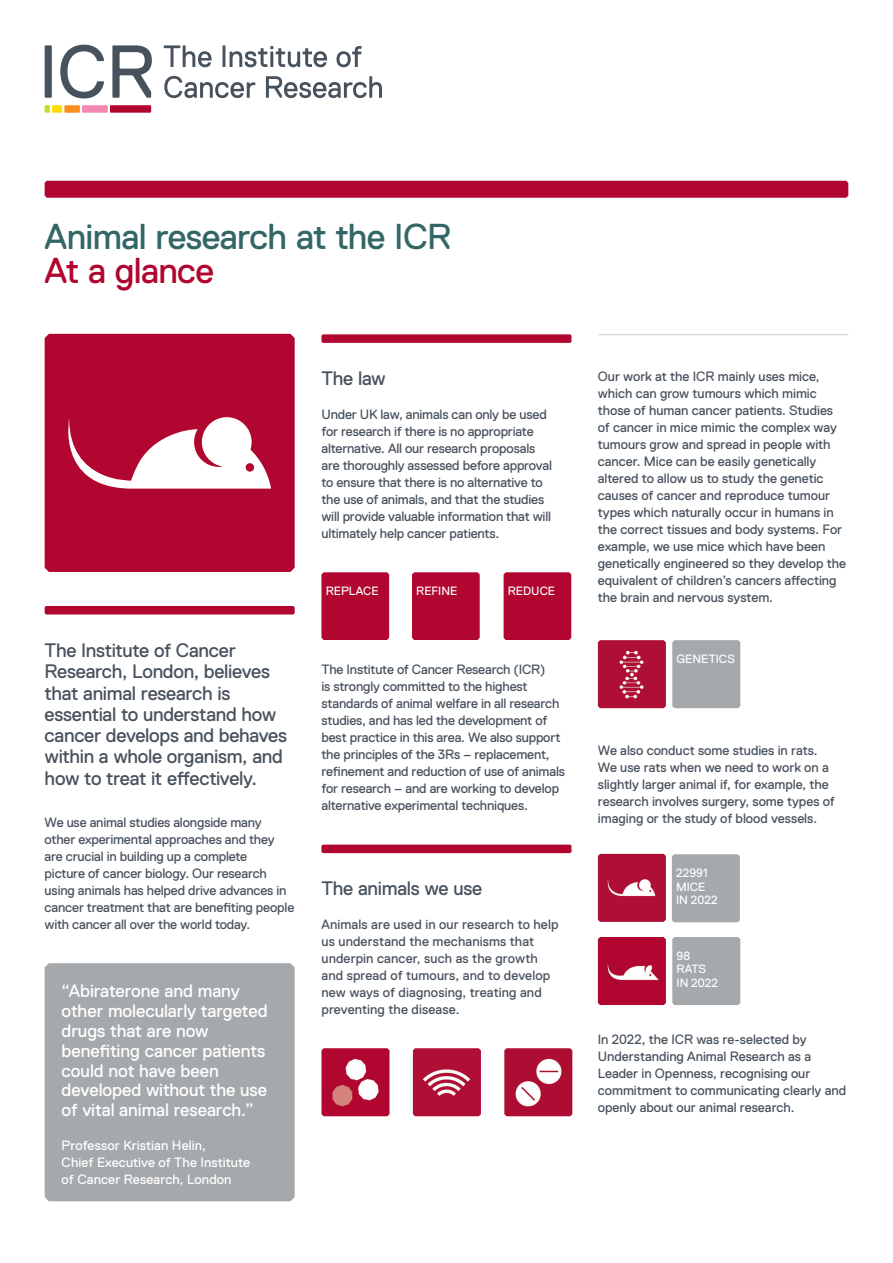
<style>
.page{position:relative;width:893px;height:1263px;background:#fff}
.page>*{position:absolute;margin:0;border:0;box-sizing:border-box;transform-origin:0 0}
.Headline{font:36px/34px "Replica";letter-spacing:-.02em;color:#366}
.Headline-2{font:19.5px/21.3px "Replica";letter-spacing:-.015em;color:#48525d}
.t1{font:18px/19.8px "Replica";letter-spacing:-.005em;color:#fff}
.Headline-3{font:13.5px/17px "Replica";letter-spacing:-.01em;color:#48525d}
.t2{font:13.5px/17px "Replica";letter-spacing:.005em;color:#fff}
.Headline-4{font:12px/13.5px "Replica";color:#fff}
.s1{color:#b00630}
</style>
<div class="page">
<svg style="left:45px;top:45px;width:7px;height:53px"></svg>
<svg style="left:60px;top:45px;width:44px;height:53px"></svg>
<svg style="left:112px;top:45px;width:40px;height:53px"></svg>
<svg style="left:45px;top:105px;width:106px;height:8px"></svg>
<svg style="left:164px;top:45px;width:48px;height:22px"></svg>
<svg style="left:223px;top:45px;width:104px;height:22px"></svg>
<svg style="left:336px;top:46px;width:26px;height:21px"></svg>
<svg style="left:164px;top:76px;width:91px;height:22px"></svg>
<svg style="left:266px;top:76px;width:116px;height:22px"></svg>
<div style="left:45px;top:181px;width:803px;height:17px;background:#b00630"></div>
<div style="left:45px;top:606px;width:250px;height:8px;background:#b00630"></div>
<div style="left:45px;top:334px;width:250px;height:238px;background:#b00630"></div>
<div style="left:45px;top:963px;width:250px;height:238px;background:#a5a9ac"></div>
<svg style="left:56px;top:417px;width:215px;height:72px"></svg>
<svg style="left:321px;top:334px;width:250px;height:9px;background:#b4143b"></svg>
<div style="left:321px;top:572px;width:68px;height:68px;background:#b00630"></div>
<div style="left:412px;top:572px;width:68px;height:68px;background:#b00630"></div>
<div style="left:504px;top:572px;width:67px;height:68px;background:#b00630"></div>
<div style="left:321px;top:845px;width:250px;height:8px;background:#b00630"></div>
<img style="left:321px;top:1048px;width:68px;height:68px">
<img style="left:413px;top:1048px;width:68px;height:68px">
<img style="left:504px;top:1048px;width:68px;height:68px">
<img style="left:598px;top:640px;width:68px;height:68px">
<div style="left:672px;top:640px;width:68px;height:68px;background:#a5a9ac"></div>
<img style="left:598px;top:854px;width:68px;height:68px">
<div style="left:672px;top:854px;width:68px;height:68px;background:#a5a9ac"></div>
<img style="left:598px;top:937px;width:68px;height:68px">
<div style="left:672px;top:937px;width:68px;height:68px;background:#a5a9ac"></div>
<hr style="left:598px;top:334px;width:250px;height:1px;background:#d7dbdf">
<p class="Headline" style="left:45px;top:219px;width:408px">Animal research at the ICR<br><span class="s1">At a glance</span></p>
<p class="Headline-2" style="left:321px;top:367px;width:66px">The law</p>
<p class="Headline-3" style="left:321px;top:406px;width:232px">Under UK law, animals can only be used for research if there is no appropriate alternative. All our research proposals are thoroughly assessed before approval to ensure that there is no alternative to the use of animals, and that the studies will provide valuable information that will ultimately help cancer patients.</p>
<p class="Headline-2" style="left:45px;top:640px;width:244px">The Institute of Cancer<br>Research, London, believes that animal research is essential to understand how cancer develops and behaves within a whole organism, and how to treat it effectively.</p>
<p class="Headline-3" style="left:45px;top:814px;width:251px">We use animal studies alongside many other experimental approaches and they are crucial in building up a complete<br>picture of cancer biology. Our research using animals has helped drive advances in cancer treatment that are benefiting people with cancer all over the world today.</p>
<p class="t1" style="left:62px;top:981px;width:207px">“Abiraterone and many other molecularly targeted drugs that are now benefiting cancer patients could not have been developed without the use of vital animal research.”</p>
<p class="t2" style="left:62px;top:1137px;width:190px">Professor Kristian Helin,<br>Chief Executive of The Institute of Cancer Research, London</p>
<p class="Headline-4" style="left:326px;top:584px;width:54px">REPLACE</p>
<p class="Headline-4" style="left:416px;top:584px;width:43px">REFINE</p>
<p class="Headline-4" style="left:508px;top:584px;width:49px">REDUCE</p>
<p class="Headline-3" style="left:321px;top:661px;width:245px">The Institute of Cancer Research (ICR)<br>is strongly committed to the highest standards of animal welfare in all research studies, and has led the development of best practice in this area. We also support the principles of the 3Rs – replacement, refinement and reduction of use of animals for research – and are working to develop alternative experimental techniques.</p>
<p class="Headline-2" style="left:321px;top:878px;width:162px">The animals we use</p>
<p class="Headline-3" style="left:321px;top:916px;width:239px">Animals are used in our research to help us understand the mechanisms that underpin cancer, such as the growth and spread of tumours, and to develop new ways of diagnosing, treating and preventing the disease.</p>
<p class="Headline-3" style="left:598px;top:367px;width:250px">Our work at the ICR mainly uses mice, which can grow tumours which mimic those of human cancer patients. Studies of cancer in mice mimic the complex way tumours grow and spread in people with cancer. Mice can be easily genetically altered to allow us to study the genetic causes of cancer and reproduce tumour types which naturally occur in humans in the correct tissues and body systems. For example, we use mice which have been genetically engineered so they develop the equivalent of children’s cancers affecting the brain and nervous system.</p>
<p class="Headline-4" style="left:676px;top:652px;width:60px">GENETICS</p>
<p class="Headline-3" style="left:598px;top:742px;width:239px">We also conduct some studies in rats.<br>We use rats when we need to work on a slightly larger animal if, for example, the research involves surgery, some types of imaging or the study of blood vessels.</p>
<p class="Headline-4" style="left:676px;top:866px;width:33px">22991<br>MICE</p>
<p class="Headline-4" style="left:676px;top:893px;width:43px">IN 2022</p>
<p class="Headline-4" style="left:676px;top:949px;width:15px">98</p>
<p class="Headline-4" style="left:676px;top:962px;width:31px">RATS</p>
<p class="Headline-4" style="left:676px;top:976px;width:43px">IN 2022</p>
<p class="Headline-3" style="left:598px;top:1031px;width:250px">In 2022, the ICR was re-selected by Understanding Animal Research as a Leader in Openness, recognising our commitment to communicating clearly and openly about our animal research.</p>
</div>
